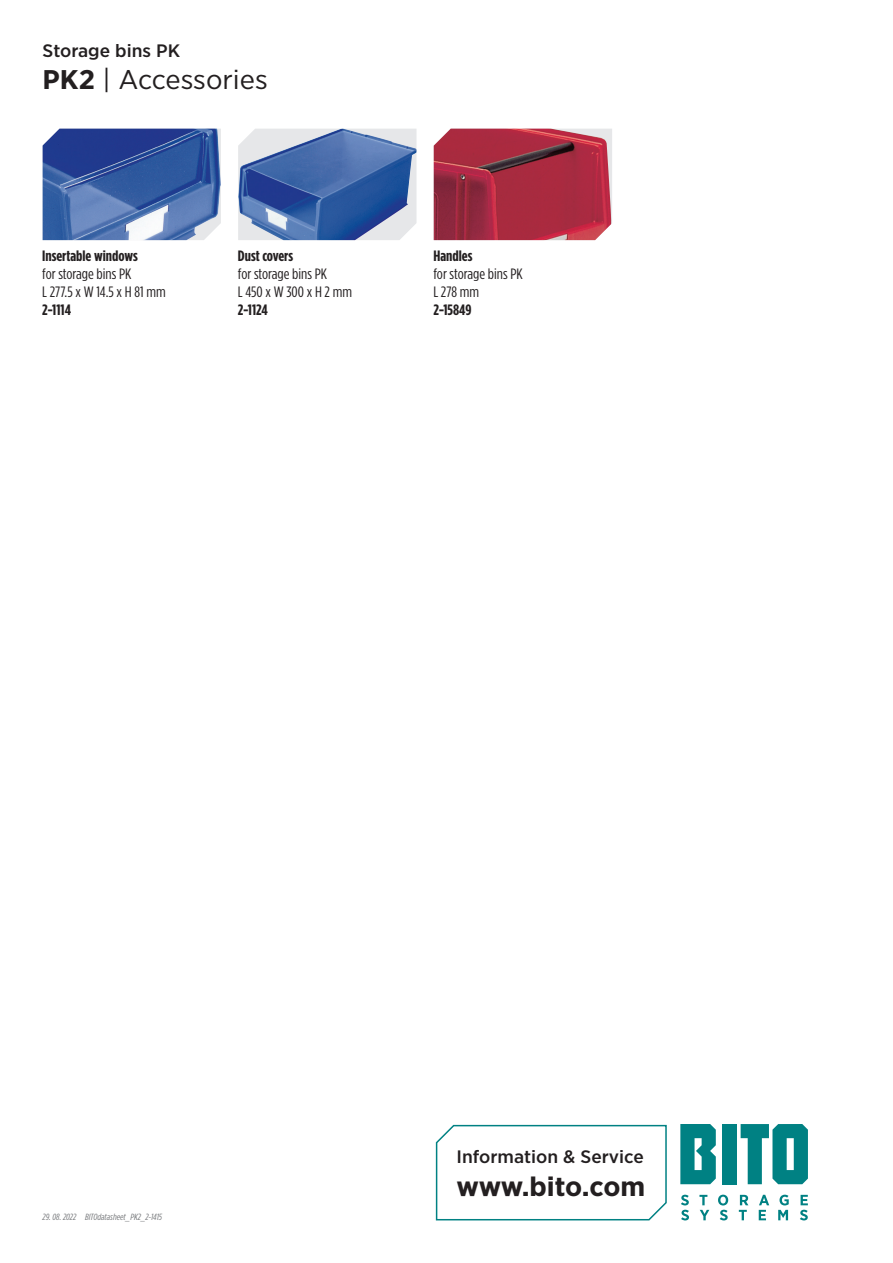
<style>
.page{position:relative;width:893px;height:1263px;background:#fff}
.page>*{position:absolute;margin:0;border:0;box-sizing:border-box;transform-origin:0 0}
.t1{font:27px "Gotham Narrow";color:#231f20;scale:1.1 1}
.t2{font:700 27px "Gotham Narrow";letter-spacing:-.015em;color:#231f20;scale:1.1 1}
.t3{font:500 18px "Gotham Narrow";color:#231f20;scale:1.1 1}
.t4{font:15px/18px "Gotham Condensed";color:#231f20;scale:1.1 1}
.t5{font:700 15px "Gotham Condensed";color:#231f20;scale:1.1 1}
.t6{font:italic 9px "Gotham Condensed";color:#76787b;scale:1.1 1}
.s1{font-weight:700}
</style>
<div class="page">
<div style="left:723px;top:1124px;width:14px;height:60px;background:#008183"></div>
<svg style="left:680px;top:1124px;width:36px;height:60px;background:#229193"></svg>
<svg style="left:741px;top:1124px;width:67px;height:60px"></svg>
<svg style="left:681px;top:1195px;width:8px;height:25px"></svg>
<svg style="left:699px;top:1195px;width:10px;height:25px"></svg>
<svg style="left:718px;top:1195px;width:10px;height:25px"></svg>
<svg style="left:739px;top:1195px;width:9px;height:25px"></svg>
<svg style="left:759px;top:1195px;width:10px;height:25px"></svg>
<svg style="left:778px;top:1195px;width:11px;height:25px"></svg>
<svg style="left:800px;top:1195px;width:8px;height:25px"></svg>
<svg style="left:435px;top:1124px;width:232px;height:97px"></svg>
<img style="left:434px;top:129px;width:177px;height:111px">
<img style="left:238px;top:129px;width:178px;height:111px">
<img style="left:43px;top:129px;width:178px;height:111px">
<p class="t3" style="left:43px;top:39px;width:127px">Storage bins PK</p>
<h1 class="t1" style="left:43px;top:63px;width:206px"><span class="s1">PK2</span> | Accessories</h1>
<p class="t5" style="left:42px;top:247px;width:88px">Insertable windows</p>
<p class="t4" style="left:42px;top:264px;width:114px">for storage bins PK<br>L 277.5 x W 14.5 x H 81 mm</p>
<p class="t5" style="left:42px;top:301px;width:28px">2-1114</p>
<p class="t5" style="left:238px;top:247px;width:52px">Dust covers</p>
<p class="t4" style="left:238px;top:264px;width:105px">for storage bins PK<br>L 450 x W 300 x H 2 mm</p>
<p class="t5" style="left:238px;top:301px;width:29px">2-1124</p>
<p class="t5" style="left:433px;top:247px;width:37px">Handles</p>
<p class="t4" style="left:433px;top:264px;width:83px">for storage bins PK<br>L 278 mm</p>
<p class="t5" style="left:433px;top:301px;width:36px">2-15849</p>
<p class="t6" style="left:43px;top:1212px;width:32px">29. 08. 2022</p>
<p class="t6" style="left:85px;top:1212px;width:72px">BITOdatasheet_PK2_2-1415</p>
<p class="t3" style="left:457px;top:1145px;width:172px">Information &amp; Service</p>
<h1 class="t2" style="left:457px;top:1169px;width:173px">www.bito.com</h1>
</div>
